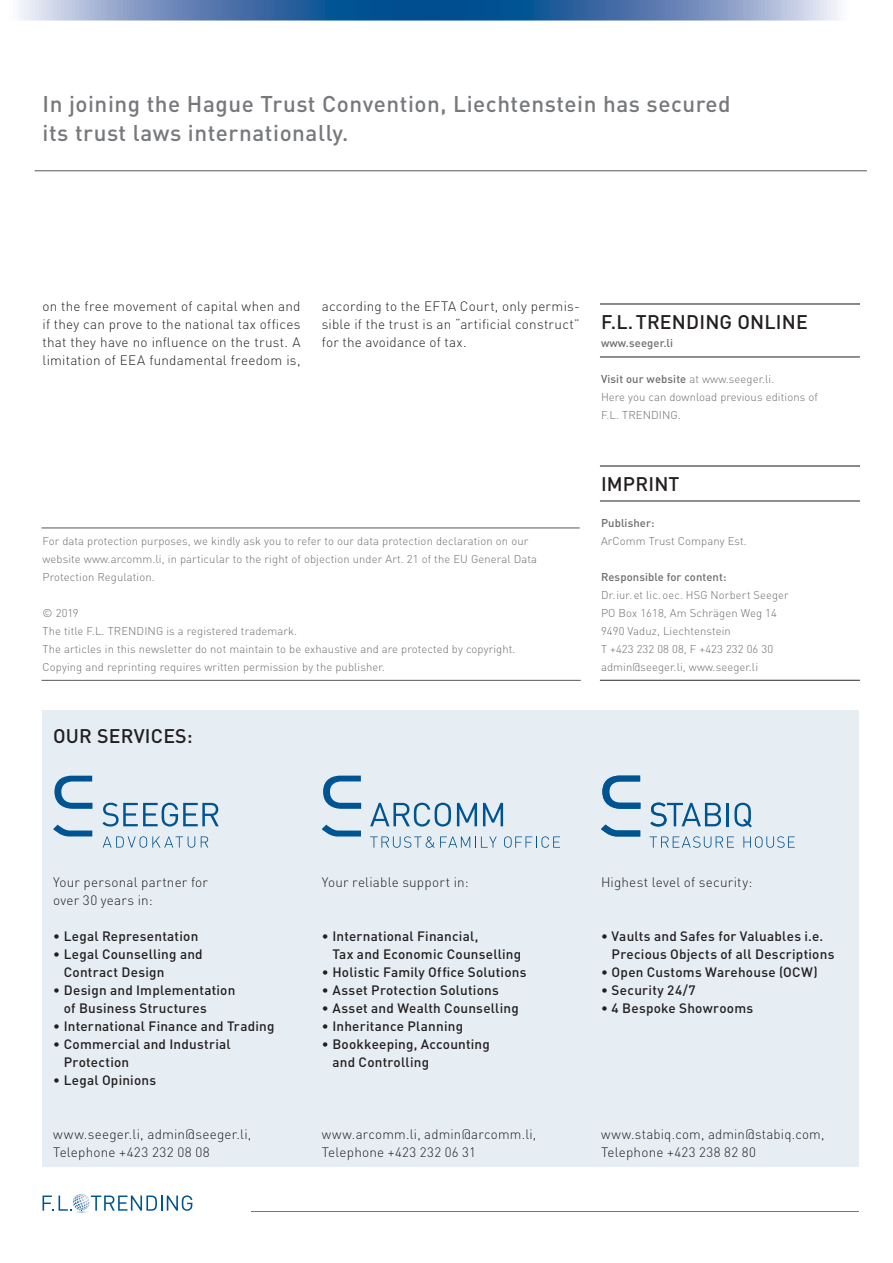
<style>
.page{position:relative;width:893px;height:1263px;background:#fff}
.page>*{position:absolute;margin:0;border:0;box-sizing:border-box;transform-origin:0 0}
.t1{font:500 22.5px/29.2px "DIN";letter-spacing:.025em;color:#76787b}
.t2{font:500 19.5px "DIN";letter-spacing:.01em;color:#231f20}
.t3{font:500 13.5px/18px "DIN";letter-spacing:.015em;color:#231f20}
.t4{font:300 13.5px/18px "DIN";letter-spacing:.015em;color:#231f20}
.t5{font:300 11.25px/18px "DIN";letter-spacing:.01em;color:#6c6d70}
.t6{font:500 11.25px "DIN";letter-spacing:.01em;color:#6c6d70}
.s1{font-weight:500}
</style>
<div class="page">
<hr style="left:35px;top:171px;width:832px;height:1px;background:#57585a">
<hr style="left:252px;top:1211px;width:607px;height:1px;background:#77767a">
<svg style="left:43px;top:1194px;width:149px;height:19px"></svg>
<hr style="left:41px;top:528px;width:539px;height:1px;background:#57585a">
<div style="left:43px;top:711px;width:816px;height:456px;background:#e6eef3"></div>
<svg style="left:103px;top:836px;width:92px;height:12px"></svg>
<svg style="left:201px;top:836px;width:7px;height:11px"></svg>
<svg style="left:54px;top:776px;width:38px;height:33px"></svg>
<svg style="left:53px;top:825px;width:39px;height:11px"></svg>
<svg style="left:102px;top:803px;width:117px;height:23px"></svg>
<svg style="left:370px;top:836px;width:127px;height:12px"></svg>
<svg style="left:504px;top:836px;width:56px;height:12px"></svg>
<svg style="left:323px;top:776px;width:38px;height:33px"></svg>
<svg style="left:322px;top:825px;width:39px;height:11px"></svg>
<svg style="left:370px;top:803px;width:81px;height:23px"></svg>
<svg style="left:457px;top:803px;width:20px;height:23px"></svg>
<svg style="left:483px;top:803px;width:20px;height:23px"></svg>
<svg style="left:649px;top:836px;width:85px;height:12px"></svg>
<svg style="left:743px;top:836px;width:52px;height:12px"></svg>
<hr style="left:726px;top:803px;width:3px;height:23px;background:#005491">
<svg style="left:734px;top:803px;width:18px;height:24px"></svg>
<svg style="left:602px;top:776px;width:38px;height:33px"></svg>
<svg style="left:601px;top:824px;width:39px;height:12px"></svg>
<svg style="left:650px;top:802px;width:71px;height:24px"></svg>
<hr style="left:600px;top:465px;width:260px;height:1px;background:#231f20">
<hr style="left:600px;top:501px;width:260px;height:1px;background:#231f20">
<hr style="left:600px;top:303px;width:260px;height:1px;background:#231f20">
<hr style="left:600px;top:357px;width:260px;height:1px;background:#231f20">
<hr style="left:600px;top:680px;width:260px;height:1px;background:#57585a">
<hr style="left:41px;top:680px;width:540px;height:1px;background:#57585a">
<svg style="left:20px;top:0;width:818px;height:21px;background:#5b84b4"></svg>
<h1 class="t1" style="left:43px;top:89px;width:690px">In joining the Hague Trust Convention, Liechtenstein has secured its trust laws internationally.</h1>
<p class="t4" style="left:43px;top:297px;width:259px;text-align:justify">on the free movement of capital when and if they can prove to the national tax offices that they have no influence on the trust. A limitation of EEA fundamental freedom is,</p>
<p class="t4" style="left:322px;top:296px;width:259px;text-align:justify">according to the EFTA Court, only permis&shy;sible if the trust is an “artificial construct” for the avoidance of tax.</p>
<h2 class="t2" style="left:601px;top:309px;width:208px">F.L. TRENDING ONLINE</h2>
<p class="t6" style="left:601px;top:335px;width:74px">www.seeger.li</p>
<p class="t5" style="left:601px;top:369px;width:218px"><span class="s1">Visit our website</span> at www.seeger.li.<br>Here you can download previous editions of<br>F.L. TRENDING.</p>
<p class="t5" style="left:43px;top:531px;width:496px">For data protection purposes, we kindly ask you to refer to our data protection declaration on our website www.arcomm.li, in particular to the right of objection under Art. 21 of the EU General Data<br>Protection Regulation.</p>
<p class="t5" style="left:43px;top:603px;width:475px">© 2019<br>The title F.L. TRENDING is a registered trademark.<br>The articles in this newsletter do not maintain to be exhaustive and are protected by copyright.<br>Copying and reprinting requires written permission by the publisher.</p>
<h2 class="t2" style="left:53px;top:723px;width:141px">OUR SERVICES:</h2>
<h2 class="t2" style="left:601px;top:471px;width:80px">IMPRINT</h2>
<p class="t6" style="left:601px;top:515px;width:55px">Publisher:</p>
<p class="t5" style="left:601px;top:531px;width:147px">ArComm Trust Company Est.</p>
<p class="t6" style="left:601px;top:569px;width:127px">Responsible for content:</p>
<p class="t5" style="left:601px;top:585px;width:189px">Dr. iur. et lic. oec. HSG Norbert Seeger<br>PO Box 1618, Am Schrägen Weg 14<br>9490 Vaduz, Liechtenstein<br>T +423 232 08 08, F +423 232 06 30 admin@seeger.li, www.seeger.li</p>
<p class="t4" style="left:53px;top:873px;width:156px">Your personal partner for over 30 years in:</p>
<p class="t3" style="left:53px;top:926px;width:147px">• Legal Representation</p>
<p class="t3" style="left:64px;top:944px;width:140px;text-indent:-11px">• Legal Counselling and<br>Contract Design</p>
<p class="t3" style="left:64px;top:980px;width:173px;text-indent:-11px">• Design and Implementation of Business Structures</p>
<p class="t3" style="left:53px;top:1016px;width:223px">• International Finance and Trading</p>
<p class="t3" style="left:64px;top:1034px;width:168px;text-indent:-11px">• Commercial and Industrial<br>Protection</p>
<p class="t3" style="left:53px;top:1070px;width:105px">• Legal Opinions</p>
<p class="t4" style="left:53px;top:1124px;width:200px">www.seeger.li, admin@seeger.li,<br>Telephone +423 232 08 08</p>
<p class="t4" style="left:322px;top:873px;width:148px">Your reliable support in:</p>
<p class="t3" style="left:332px;top:926px;width:190px;text-indent:-11px">• International Financial,<br>Tax and Economic Counselling</p>
<p class="t3" style="left:322px;top:962px;width:206px">• Holistic Family Office Solutions</p>
<p class="t3" style="left:322px;top:980px;width:179px">• Asset Protection Solutions</p>
<p class="t3" style="left:322px;top:998px;width:199px">• Asset and Wealth Counselling</p>
<p class="t3" style="left:322px;top:1016px;width:143px">• Inheritance Planning</p>
<p class="t3" style="left:332px;top:1034px;width:159px;text-indent:-11px">• Bookkeeping, Accounting and Controlling</p>
<p class="t4" style="left:322px;top:1125px;width:216px">www.arcomm.li, admin@arcomm.li,<br>Telephone +423 232 06 31</p>
<p class="t4" style="left:601px;top:872px;width:153px">Highest level of security:</p>
<p class="t3" style="left:612px;top:926px;width:224px;text-indent:-11px">• Vaults and Safes for Valuables i.e.<br>Precious Objects of all Descriptions</p>
<p class="t3" style="left:601px;top:962px;width:218px">• Open Customs Warehouse (OCW)</p>
<p class="t3" style="left:601px;top:980px;width:96px">• Security 24/7</p>
<p class="t3" style="left:601px;top:998px;width:154px">• 4 Bespoke Showrooms</p>
<p class="t4" style="left:601px;top:1125px;width:225px">www.stabiq.com, admin@stabiq.com,<br>Telephone +423 238 82 80</p>
</div>
